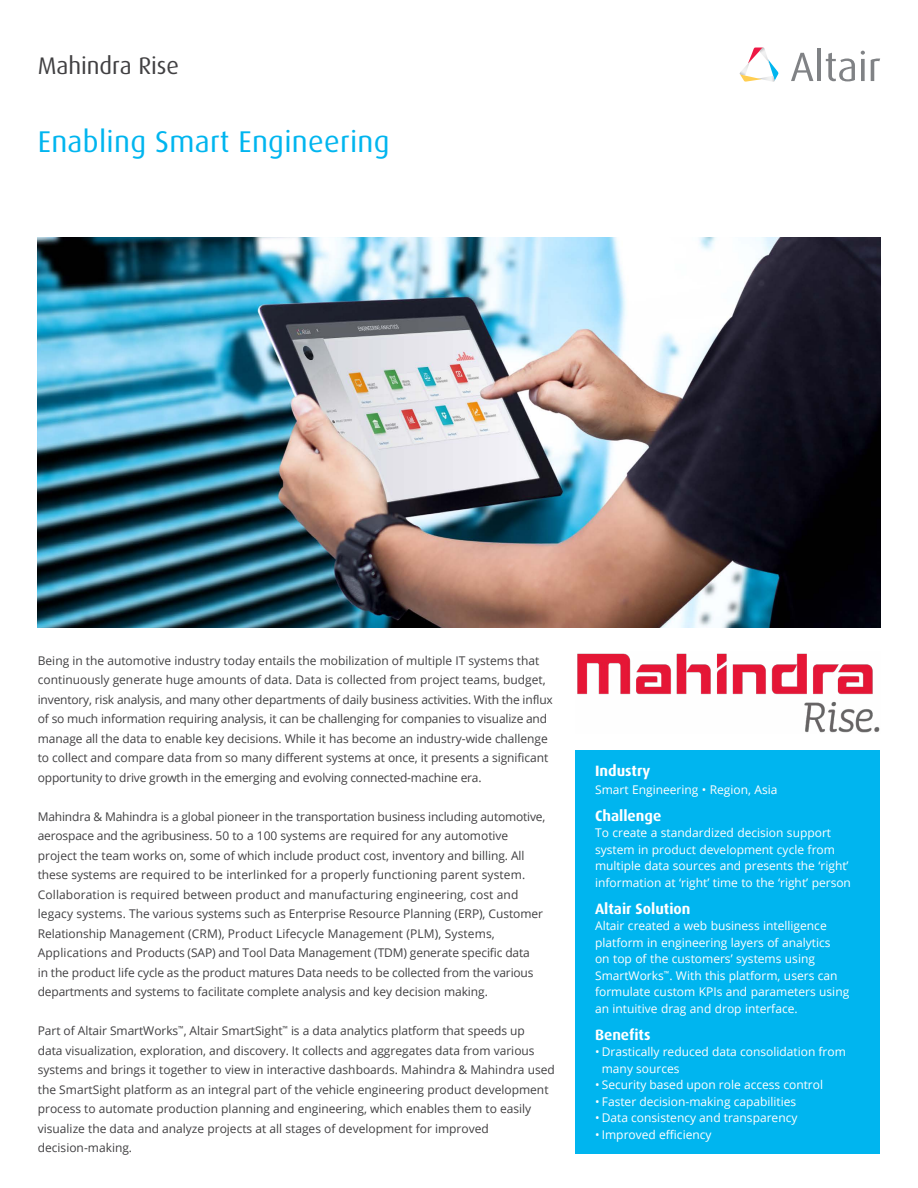
<style>
.page{position:relative;width:918px;height:1188px;background:#fff}
.page>*{position:absolute;margin:0;border:0;box-sizing:border-box;transform-origin:0 0}
.t1{font:30px "Dax";letter-spacing:.01em;color:#00b5ef}
.t2{font:24px "Dax";letter-spacing:-.005em;color:#414042}
.t3{font:700 15px "Dax";color:#fff}
.t4{font:12px/19.5px "Open Sans";letter-spacing:-.005em;color:#414042}
.t5{font:12px/16.5px "Open Sans";color:#fff}
</style>
<div class="page">
<svg style="left:791px;top:53px;width:22px;height:28px"></svg>
<hr style="left:817px;top:49px;width:4px;height:32px;background:#808285">
<svg style="left:826px;top:53px;width:29px;height:28px"></svg>
<svg style="left:861px;top:59px;width:4px;height:22px"></svg>
<svg style="left:861px;top:51px;width:4px;height:4px"></svg>
<svg style="left:871px;top:58px;width:9px;height:23px"></svg>
<svg style="left:740px;top:48px;width:39px;height:34px"></svg>
<img style="left:37px;top:237px;width:843px;height:390px">
<img style="left:577px;top:653px;width:303px;height:80px">
<div style="left:576px;top:750px;width:304px;height:404px;background:#00b5ef"></div>
<h2 class="t2" style="left:38px;top:52px;width:143px">Mahindra Rise</h2>
<h1 class="t1" style="left:38px;top:125px;width:353px">Enabling Smart Engineering</h1>
<p class="t4" style="left:38px;top:650px;width:517px">Being in the automotive industry today entails the mobilization of multiple IT systems that continuously generate huge amounts of data. Data is collected from project teams, budget, inventory, risk analysis, and many other departments of daily business activities. With the influx of so much information requiring analysis, it can be challenging for companies to visualize and manage all the data to enable key decisions. While it has become an industry-wide challenge to collect and compare data from so many different systems at once, it presents a significant opportunity to drive growth in the emerging and evolving connected-machine era.</p>
<p class="t4" style="left:38px;top:806px;width:509px">Mahindra &amp; Mahindra is a global pioneer in the transportation business including automotive, aerospace and the agribusiness. 50 to a 100 systems are required for any automotive project the team works on, some of which include product cost, inventory and billing. All these systems are required to be interlinked for a properly functioning parent system.<br>Collaboration is required between product and manufacturing engineering, cost and legacy systems. The various systems such as Enterprise Resource Planning (ERP), Customer Relationship Management (CRM), Product Lifecycle Management (PLM), Systems, Applications and Products (SAP) and Tool Data Management (TDM) generate specific data<br>in the product life cycle as the product matures Data needs to be collected from the various departments and systems to facilitate complete analysis and key decision making.</p>
<p class="t4" style="left:38px;top:1021px;width:519px">Part of Altair SmartWorks<sup>™</sup>, Altair SmartSight<sup>™</sup> is a data analytics platform that speeds up<br>data visualization, exploration, and discovery. It collects and aggregates data from various systems and brings it together to view in interactive dashboards. Mahindra &amp; Mahindra used the SmartSight platform as an integral part of the vehicle engineering product development process to automate production planning and engineering, which enables them to easily visualize the data and analyze projects at all stages of development for improved decision-making.</p>
<p class="t3" style="left:595px;top:762px;width:57px">Industry</p>
<p class="t5" style="left:595px;top:781px;width:184px">Smart Engineering • Region, Asia</p>
<p class="t3" style="left:595px;top:807px;width:68px">Challenge</p>
<p class="t5" style="left:595px;top:824px;width:257px">To create a standardized decision support system in product development cycle from multiple data sources and presents the ‘right’ information at ‘right’ time to the ‘right’ person</p>
<p class="t3" style="left:595px;top:900px;width:97px">Altair Solution</p>
<p class="t5" style="left:595px;top:917px;width:256px">Altair created a web business intelligence platform in engineering layers of analytics<br>on top of the customers’ systems using SmartWorks<sup>™</sup>. With this platform, users can formulate custom KPIs and parameters using an intuitive drag and drop interface.</p>
<p class="t3" style="left:595px;top:1026px;width:57px">Benefits</p>
<p class="t5" style="left:602px;top:1043px;width:246px;text-indent:-7px">• Drastically reduced data consolidation from many sources</p>
<p class="t5" style="left:595px;top:1076px;width:230px">• Security based upon role access control</p>
<p class="t5" style="left:595px;top:1093px;width:203px">• Faster decision-making capabilities</p>
<p class="t5" style="left:595px;top:1109px;width:204px">• Data consistency and transparency</p>
<p class="t5" style="left:595px;top:1126px;width:118px">• Improved efficiency</p>
</div>
